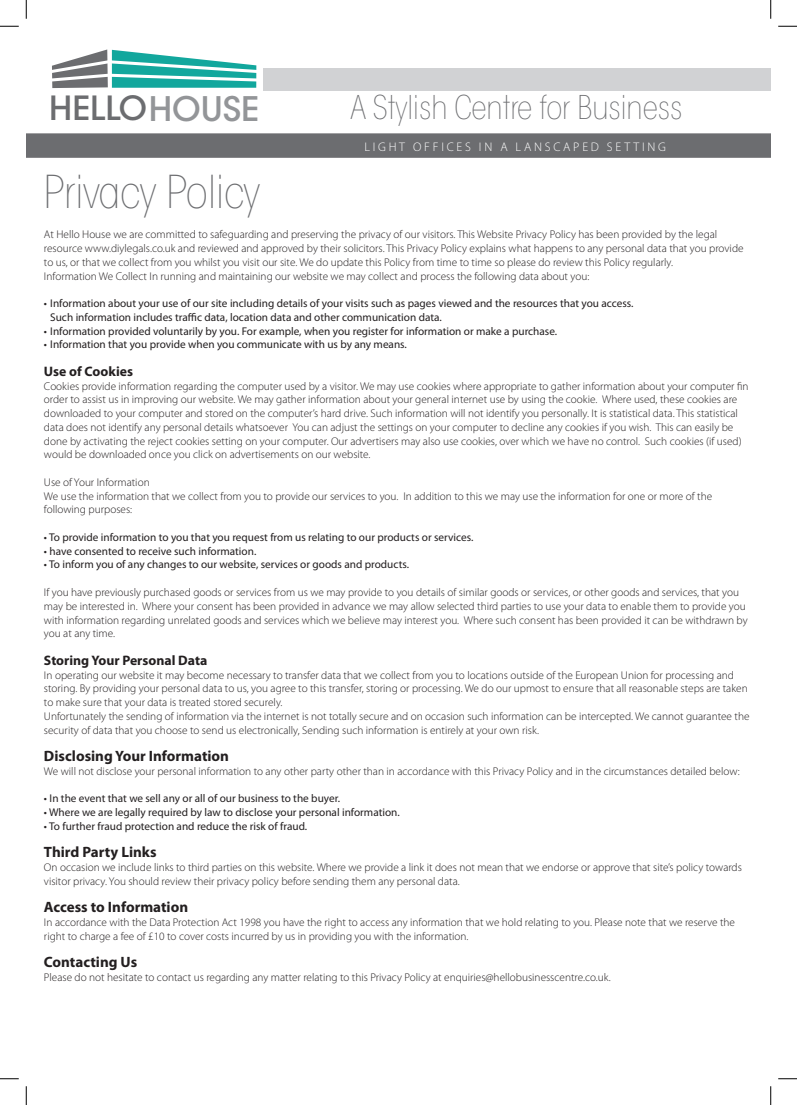
<style>
.page{position:relative;width:797px;height:1105px;background:#fff}
.page>*{position:absolute;margin:0;border:0;box-sizing:border-box;transform-origin:0 0}
.t1{font:45px "ITC Avant Garde MM 82 450";color:#6c6d70}
.t2{font:33.12px "ITC Avant Garde MM 445 750";color:#6c6d70}
.t3{font:32.5px "ITC Avant Garde MM 82 450";color:#6c6d70}
.t4{font:700 15px "Myriad Pro";color:#231f20}
.t5{font:700 13.75px "Myriad Pro";color:#231f20}
.t6{font:13.12px "ITC Avant Garde MM 82 450";letter-spacing:.2em;color:#808285}
.t7{font:300 12.5px "Myriad Pro";letter-spacing:.22em;color:#fff}
.t8{font:300 11.25px/13.8px "Myriad Pro";color:#231f20}
.t9{font:11.25px "Myriad Pro";color:#231f20}
.s1{font-size:33.62px;color:#939598}
</style>
<div class="page">
<div style="left:164px;top:68px;width:606px;height:23px;background:#d1d2d4"></div>
<div style="left:44px;top:44px;width:219px;height:83px;background:#fff"></div>
<svg style="left:52px;top:49px;width:205px;height:39px"></svg>
<svg style="left:26px;top:133px;width:744px;height:25px;background:#6f7073"></svg>
<svg style="left:0;top:25px;width:19px;height:2px"></svg>
<svg style="left:778px;top:25px;width:19px;height:2px"></svg>
<svg style="left:0;top:1078px;width:19px;height:1px"></svg>
<svg style="left:778px;top:1078px;width:19px;height:1px"></svg>
<svg style="left:25px;top:0;width:2px;height:19px"></svg>
<svg style="left:25px;top:1086px;width:2px;height:19px"></svg>
<svg style="left:770px;top:0;width:1px;height:19px"></svg>
<svg style="left:770px;top:1086px;width:1px;height:19px"></svg>
<p class="t2" style="left:49px;top:87px;width:211px">HELLO<span class="s1">HOUSE</span></p>
<p class="t3" style="left:351px;top:89px;width:333px">A Stylish Centre for Business</p>
<p class="t7" style="left:364px;top:140px;width:303px">LIGHT OFFICES IN A LANSCAPED SETTING</p>
<p class="t1" style="left:44px;top:166px;width:218px">Privacy Policy</p>
<p class="t2" style="left:49px;top:205px;width:211px">HELLO<span class="s1">HOUSE</span></p>
<p class="t6" style="left:51px;top:245px;width:209px">A Stylish Centre for Business</p>
<p class="t8" style="left:44px;top:228px;width:675px">At Hello House we are committed to safeguarding and preserving the privacy of our visitors. This Website Privacy Policy has been provided by the legal</p>
<p class="t8" style="left:44px;top:242px;width:701px">resource www.diylegals.co.uk and reviewed and approved by their solicitors. This Privacy Policy explains what happens to any personal data that you provide to us, or that we collect from you whilst you visit our site. We do update this Policy from time to time so please do review this Policy regularly.</p>
<p class="t8" style="left:44px;top:269px;width:547px">Information We Collect In running and maintaining our website we may collect and process the following data about you:</p>
<p class="t9" style="left:44px;top:296px;width:591px">• Information about your use of our site including details of your visits such as pages viewed and the resources that you access.</p>
<p class="t9" style="left:50px;top:310px;width:393px">Such information includes traffic data, location data and other communication data.</p>
<p class="t9" style="left:44px;top:324px;width:515px">• Information provided voluntarily by you. For example, when you register for information or make a purchase.</p>
<p class="t9" style="left:44px;top:338px;width:364px">• Information that you provide when you communicate with us by any means.</p>
<p class="t5" style="left:44px;top:362px;width:91px">Use of Cookies</p>
<p class="t8" style="left:44px;top:379px;width:706px">Cookies provide information regarding the computer used by a visitor. We may use cookies where appropriate to gather information about your computer fin order to assist us in improving our website. We may gather information about your general internet use by using the cookie. Where used, these cookies are downloaded to your computer and stored on the computer’s hard drive. Such information will not identify you personally. It is statistical data. This statistical data does not identify any personal details whatsoever You can adjust the settings on your computer to decline any cookies if you wish. This can easily be done by activating the reject cookies setting on your computer. Our advertisers may also use cookies, over which we have no control. Such cookies (if used) would be downloaded once you click on advertisements on our website.</p>
<p class="t8" style="left:44px;top:475px;width:107px">Use of Your Information</p>
<p class="t8" style="left:44px;top:489px;width:669px">We use the information that we collect from you to provide our services to you. In addition to this we may use the information for one or more of the</p>
<p class="t8" style="left:44px;top:503px;width:90px">following purposes:</p>
<p class="t9" style="left:44px;top:530px;width:431px">• To provide information to you that you request from us relating to our products or services.</p>
<p class="t9" style="left:44px;top:544px;width:214px">• have consented to receive such information.</p>
<p class="t9" style="left:44px;top:558px;width:366px">• To inform you of any changes to our website, services or goods and products.</p>
<p class="t8" style="left:44px;top:585px;width:705px">If you have previously purchased goods or services from us we may provide to you details of similar goods or services, or other goods and services, that you may be interested in. Where your consent has been provided in advance we may allow selected third parties to use your data to enable them to provide you with information regarding unrelated goods and services which we believe may interest you. Where such consent has been provided it can be withdrawn by you at any time.</p>
<p class="t5" style="left:44px;top:651px;width:165px">Storing Your Personal Data</p>
<p class="t8" style="left:44px;top:668px;width:705px">In operating our website it may become necessary to transfer data that we collect from you to locations outside of the European Union for processing and storing. By providing your personal data to us, you agree to this transfer, storing or processing. We do our upmost to ensure that all reasonable steps are taken to make sure that your data is treated stored securely.</p>
<p class="t8" style="left:44px;top:709px;width:707px">Unfortunately the sending of information via the internet is not totally secure and on occasion such information can be intercepted. We cannot guarantee the security of data that you choose to send us electronically, Sending such information is entirely at your own risk.</p>
<p class="t4" style="left:44px;top:746px;width:187px">Disclosing Your Information</p>
<p class="t8" style="left:44px;top:764px;width:697px">We will not disclose your personal information to any other party other than in accordance with this Privacy Policy and in the circumstances detailed below:</p>
<p class="t9" style="left:44px;top:791px;width:298px">• In the event that we sell any or all of our business to the buyer.</p>
<p class="t9" style="left:44px;top:805px;width:357px">• Where we are legally required by law to disclose your personal information.</p>
<p class="t9" style="left:44px;top:819px;width:265px">• To further fraud protection and reduce the risk of fraud.</p>
<p class="t4" style="left:44px;top:842px;width:114px">Third Party Links</p>
<p class="t8" style="left:44px;top:860px;width:699px">On occasion we include links to third parties on this website. Where we provide a link it does not mean that we endorse or approve that site’s policy towards visitor privacy. You should review their privacy policy before sending them any personal data.</p>
<p class="t4" style="left:44px;top:897px;width:146px">Access to Information</p>
<p class="t8" style="left:44px;top:915px;width:692px">In accordance with the Data Protection Act 1998 you have the right to access any information that we hold relating to you. Please note that we reserve the right to charge a fee of £10 to cover costs incurred by us in providing you with the information.</p>
<p class="t4" style="left:44px;top:952px;width:95px">Contacting Us</p>
<p class="t8" style="left:44px;top:970px;width:568px">Please do not hesitate to contact us regarding any matter relating to this Privacy Policy at enquiries@hellobusinesscentre.co.uk.</p>
</div>
